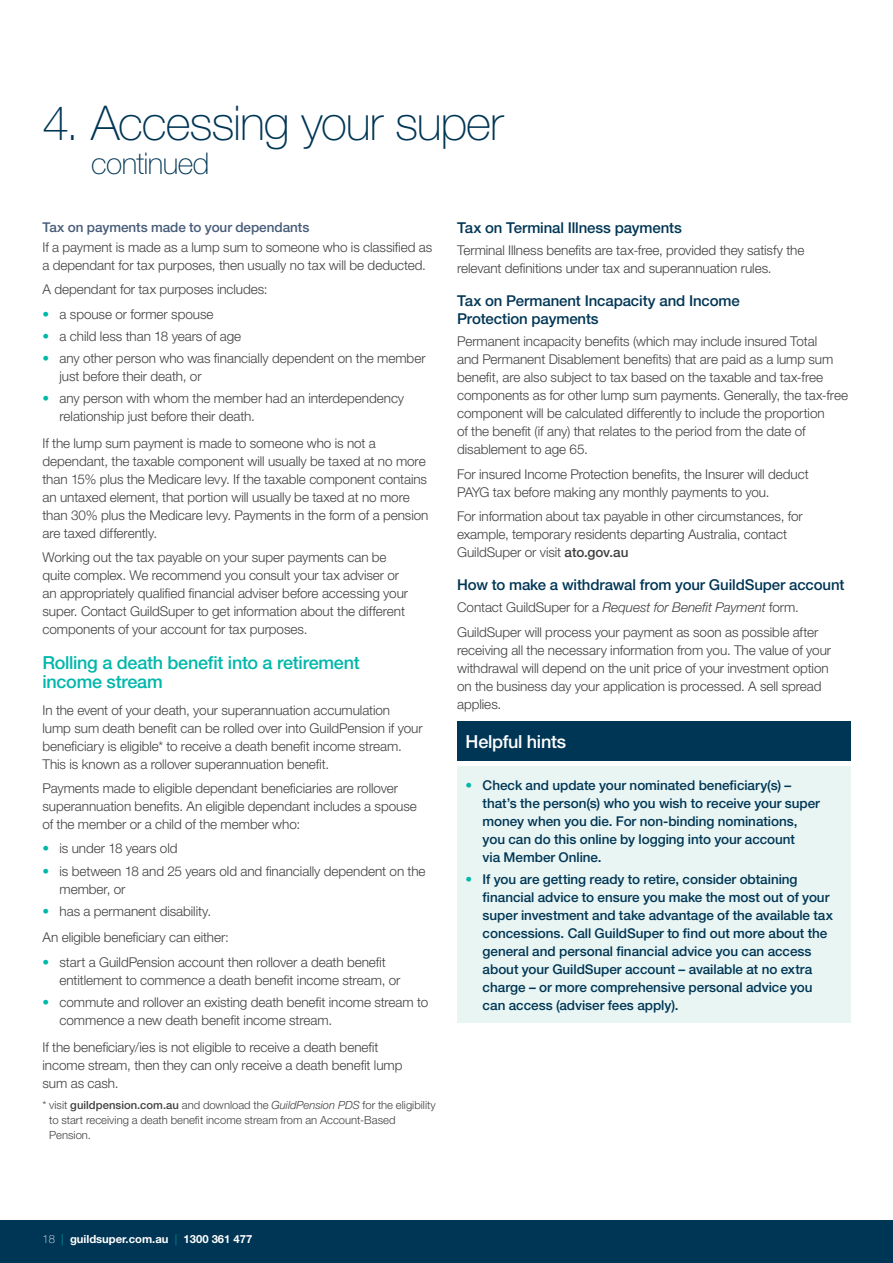
<style>
.page{position:relative;width:893px;height:1263px;background:#fff}
.page>*{position:absolute;margin:0;border:0;box-sizing:border-box;transform-origin:0 0}
.t1{font:100 48px "Helvetica Neue LT";letter-spacing:-.025em;color:#003655}
.t2{font:100 30px "Helvetica Neue LT";letter-spacing:-.02em;color:#003655}
.t3{font:500 18px/19.5px "Helvetica Neue LT";letter-spacing:-.015em;color:#00b7aa}
.t4{font:500 18px "Helvetica Neue LT";letter-spacing:-.015em;color:#fff}
.t5{font:500 15px/18px "Helvetica Neue LT";letter-spacing:-.01em;color:#003655}
.t6{font:300 13.5px/18px "Helvetica Neue LT";letter-spacing:-.005em;color:#414042}
.t7{font:500 13.5px/18px "Helvetica Neue LT";letter-spacing:-.005em;color:#003655}
.t8{font:500 13.5px "Helvetica Neue LT";letter-spacing:-.005em;color:#475c78}
.t9{font:300 11.25px/15px "Helvetica Neue LT";color:#414042}
.t10{font:700 11.25px "Helvetica Neue LT";color:#fff}
.s1{font-weight:500;color:#00b7aa}
.s2{font-weight:500}
.s3{font-style:italic}
.s4{color:#00b7aa}
.s5{font-weight:100}
.s6{font-weight:100;color:#00b7aa}
</style>
<div class="page">
<div style="left:0;top:1220px;width:893px;height:43px;background:#003655"></div>
<div style="left:457px;top:721px;width:393px;height:39px;background:#003655"></div>
<div style="left:457px;top:766px;width:393px;height:257px;background:#e8f5f3"></div>
<h1 class="t1" style="left:43px;top:95px;width:462px">4. Accessing your super</h1>
<h2 class="t2" style="left:91px;top:146px;width:120px">continued</h2>
<p class="t8" style="left:43px;top:219px;width:268px">Tax on payments made to your dependants</p>
<p class="t6" style="left:43px;top:238px;width:391px">If a payment is made as a lump sum to someone who is classified as a dependant for tax purposes, then usually no tax will be deducted.</p>
<p class="t6" style="left:43px;top:280px;width:227px">A dependant for tax purposes includes:</p>
<p class="t6" style="left:43px;top:304px;width:172px"><span class="s1">•</span> a spouse or former spouse</p>
<p class="t6" style="left:43px;top:327px;width:200px"><span class="s1">•</span> a child less than 18 years of age</p>
<p class="t6" style="left:60px;top:349px;width:368px;text-indent:-17px"><span class="s1">•</span> any other person who was financially dependent on the member just before their death, or</p>
<p class="t6" style="left:60px;top:389px;width:346px;text-indent:-17px"><span class="s1">•</span> any person with whom the member had an interdependency relationship just before their death.</p>
<p class="t6" style="left:43px;top:434px;width:387px">If the lump sum payment is made to someone who is not a dependant, the taxable component will usually be taxed at no more than 15% plus the Medicare levy. If the taxable component contains an untaxed element, that portion will usually be taxed at no more than 30% plus the Medicare levy. Payments in the form of a pension are taxed differently.</p>
<p class="t6" style="left:43px;top:548px;width:367px">Working out the tax payable on your super payments can be quite complex. We recommend you consult your tax adviser or an appropriately qualified financial adviser before accessing your super. Contact GuildSuper to get information about the different components of your account for tax purposes.</p>
<h3 class="t3" style="left:43px;top:652px;width:319px">Rolling a death benefit into a retirement income stream</h3>
<p class="t6" style="left:43px;top:700px;width:382px">In the event of your death, your superannuation accumulation<br>lump sum death benefit can be rolled over into GuildPension if your beneficiary is eligible* to receive a death benefit income stream.<br>This is known as a rollover superannuation benefit.</p>
<p class="t6" style="left:43px;top:779px;width:376px">Payments made to eligible dependant beneficiaries are rollover superannuation benefits. An eligible dependant includes a spouse of the member or a child of the member who:</p>
<p class="t6" style="left:43px;top:839px;width:137px"><span class="s1">•</span> is under 18 years old</p>
<p class="t6" style="left:60px;top:861px;width:368px;text-indent:-17px"><span class="s1">•</span> is between 18 and 25 years old and financially dependent on the member, or</p>
<p class="t6" style="left:43px;top:897px;width:188px;line-height:26.5px"><span class="s1">•</span> has a permanent disability.<br>An eligible beneficiary can either:</p>
<p class="t6" style="left:60px;top:953px;width:342px;text-indent:-17px"><span class="s1">•</span> start a GuildPension account then rollover a death benefit entitlement to commence a death benefit income stream, or</p>
<p class="t6" style="left:60px;top:993px;width:370px;text-indent:-17px"><span class="s1">•</span> commute and rollover an existing death benefit income stream to commence a new death benefit income stream.</p>
<p class="t6" style="left:43px;top:1037px;width:361px">If the beneficiary/ies is not eligible to receive a death benefit income stream, then they can only receive a death benefit lump sum as cash.</p>
<p class="t9" style="left:49px;top:1097px;width:388px;text-indent:-7px">* visit <span class="s2">guildpension.com.au</span> and download the <span class="s3">GuildPension PDS</span> for the eligibility to start receiving a death benefit income stream from an Account-Based<br>Pension.</p>
<p class="t5" style="left:457px;top:218px;width:226px">Tax on Terminal Illness payments</p>
<p class="t6" style="left:457px;top:241px;width:349px">Terminal Illness benefits are tax-free, provided they satisfy the relevant definitions under tax and superannuation rules.</p>
<p class="t5" style="left:457px;top:291px;width:284px">Tax on Permanent Incapacity and Income<br>Protection payments</p>
<p class="t6" style="left:457px;top:332px;width:392px">Permanent incapacity benefits (which may include insured Total<br>and Permanent Disablement benefits) that are paid as a lump sum benefit, are also subject to tax based on the taxable and tax-free components as for other lump sum payments. Generally, the tax-free component will be calculated differently to include the proportion<br>of the benefit (if any) that relates to the period from the date of disablement to age 65.</p>
<p class="t6" style="left:457px;top:464px;width:353px">For insured Income Protection benefits, the Insurer will deduct<br>PAYG tax before making any monthly payments to you.</p>
<p class="t6" style="left:457px;top:507px;width:347px">For information about tax payable in other circumstances, for example, temporary residents departing Australia, contact<br>GuildSuper or visit <span class="s2">ato.gov.au</span></p>
<p class="t5" style="left:457px;top:575px;width:389px">How to make a withdrawal from your GuildSuper account</p>
<p class="t6" style="left:457px;top:595px;width:363px;line-height:24.5px">Contact GuildSuper for a <span class="s3">Request for Benefit Payment</span> form.<br>GuildSuper will process your payment as soon as possible after</p>
<p class="t6" style="left:457px;top:640px;width:375px">receiving all the necessary information from you. The value of your withdrawal will depend on the unit price of your investment option on the business day your application is processed. A sell spread applies.</p>
<h3 class="t4" style="left:466px;top:730px;width:102px">Helpful hints</h3>
<p class="t7" style="left:483px;top:776px;width:339px;text-indent:-17px"><span class="s4">•</span> Check and update your nominated beneficiary(s) – that’s the person(s) who you wish to receive your super money when you die. For non-binding nominations, you can do this online by logging into your account<br>via Member Online.</p>
<p class="t7" style="left:483px;top:870px;width:352px;text-indent:-17px"><span class="s4">•</span> If you are getting ready to retire, consider obtaining financial advice to ensure you make the most out of your super investment and take advantage of the available tax concessions. Call GuildSuper to find out more about the general and personal financial advice you can access about your GuildSuper account – available at no extra charge – or more comprehensive personal advice you can access (adviser fees apply).</p>
<p class="t10" style="left:43px;top:1232px;width:211px"><span class="s5">18</span> <span class="s6">|</span> guildsuper.com.au <span class="s6">|</span> 1300 361 477</p>
</div>
